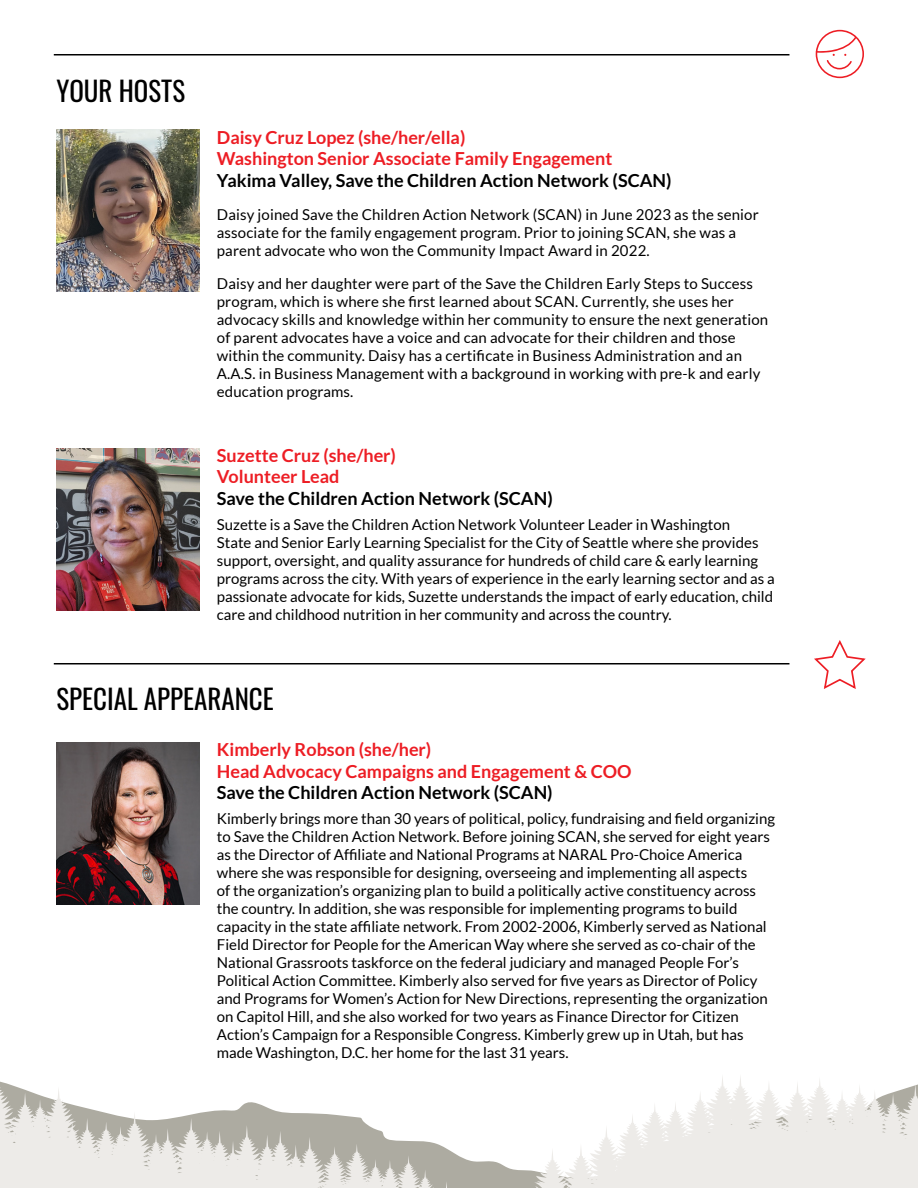
<style>
.page{position:relative;width:918px;height:1188px;background:#fff}
.page>*{position:absolute;margin:0;border:0;box-sizing:border-box;transform-origin:0 0}
.t1{font:27px "Oswald";color:#000}
.t2{font:700 18px "Lato";color:#ed1d24}
.t3{font:700 18px "Lato";color:#000}
.t4{font:15px/18px "Lato";color:#000}
</style>
<div class="page">
<svg style="left:814px;top:640px;width:52px;height:49px"></svg>
<hr style="left:54px;top:54px;width:735px;height:1px;background:#000">
<hr style="left:54px;top:663px;width:735px;height:1px;background:#000">
<svg style="left:816px;top:30px;width:48px;height:48px"></svg>
<img style="left:56px;top:130px;width:144px;height:162px">
<img style="left:56px;top:448px;width:144px;height:162px">
<img style="left:56px;top:743px;width:144px;height:161px">
<svg style="left:0;top:1077px;width:918px;height:111px"></svg>
<p class="t1" style="left:56px;top:67px;width:130px">YOUR HOSTS</p>
<p class="t2" style="left:217px;top:127px;width:250px">Daisy Cruz Lopez (she/her/ella)</p>
<p class="t2" style="left:217px;top:148px;width:397px">Washington Senior Associate Family Engagement</p>
<p class="t3" style="left:217px;top:170px;width:456px">Yakima Valley, Save the Children Action Network (SCAN)</p>
<p class="t4" style="left:217px;top:205px;width:543px">Daisy joined Save the Children Action Network (SCAN) in June 2023 as the senior associate for the family engagement program. Prior to joining SCAN, she was a parent advocate who won the Community Impact Award in 2022.</p>
<p class="t4" style="left:217px;top:274px;width:553px">Daisy and her daughter were part of the Save the Children Early Steps to Success program, which is where she first learned about SCAN. Currently, she uses her advocacy skills and knowledge within her community to ensure the next generation of parent advocates have a voice and can advocate for their children and those within the community. Daisy has a certificate in Business Administration and an A.A.S. in Business Management with a background in working with pre-k and early education programs.</p>
<p class="t2" style="left:217px;top:445px;width:181px">Suzette Cruz (she/her)</p>
<p class="t2" style="left:217px;top:466px;width:124px">Volunteer Lead</p>
<p class="t3" style="left:217px;top:488px;width:337px">Save the Children Action Network (SCAN)</p>
<p class="t4" style="left:217px;top:515px;width:560px">Suzette is a Save the Children Action Network Volunteer Leader in Washington<br>State and Senior Early Learning Specialist for the City of Seattle where she provides support, oversight, and quality assurance for hundreds of child care &amp; early learning programs across the city. With years of experience in the early learning sector and as a passionate advocate for kids, Suzette understands the impact of early education, child care and childhood nutrition in her community and across the country.</p>
<p class="t1" style="left:56px;top:675px;width:219px">SPECIAL APPEARANCE</p>
<p class="t2" style="left:217px;top:739px;width:216px">Kimberly Robson (she/her)</p>
<p class="t2" style="left:217px;top:761px;width:416px">Head Advocacy Campaigns and Engagement &amp; COO</p>
<p class="t3" style="left:217px;top:782px;width:337px">Save the Children Action Network (SCAN)</p>
<p class="t4" style="left:217px;top:809px;width:560px">Kimberly brings more than 30 years of political, policy, fundraising and field organizing to Save the Children Action Network. Before joining SCAN, she served for eight years as the Director of Affiliate and National Programs at NARAL Pro-Choice America where she was responsible for designing, overseeing and implementing all aspects<br>of the organization’s organizing plan to build a politically active constituency across the country. In addition, she was responsible for implementing programs to build capacity in the state affiliate network. From 2002-2006, Kimberly served as National Field Director for People for the American Way where she served as co-chair of the National Grassroots taskforce on the federal judiciary and managed People For’s Political Action Committee. Kimberly also served for five years as Director of Policy and Programs for Women’s Action for New Directions, representing the organization on Capitol Hill, and she also worked for two years as Finance Director for Citizen Action’s Campaign for a Responsible Congress. Kimberly grew up in Utah, but has made Washington, D.C. her home for the last 31 years.</p>
</div>
